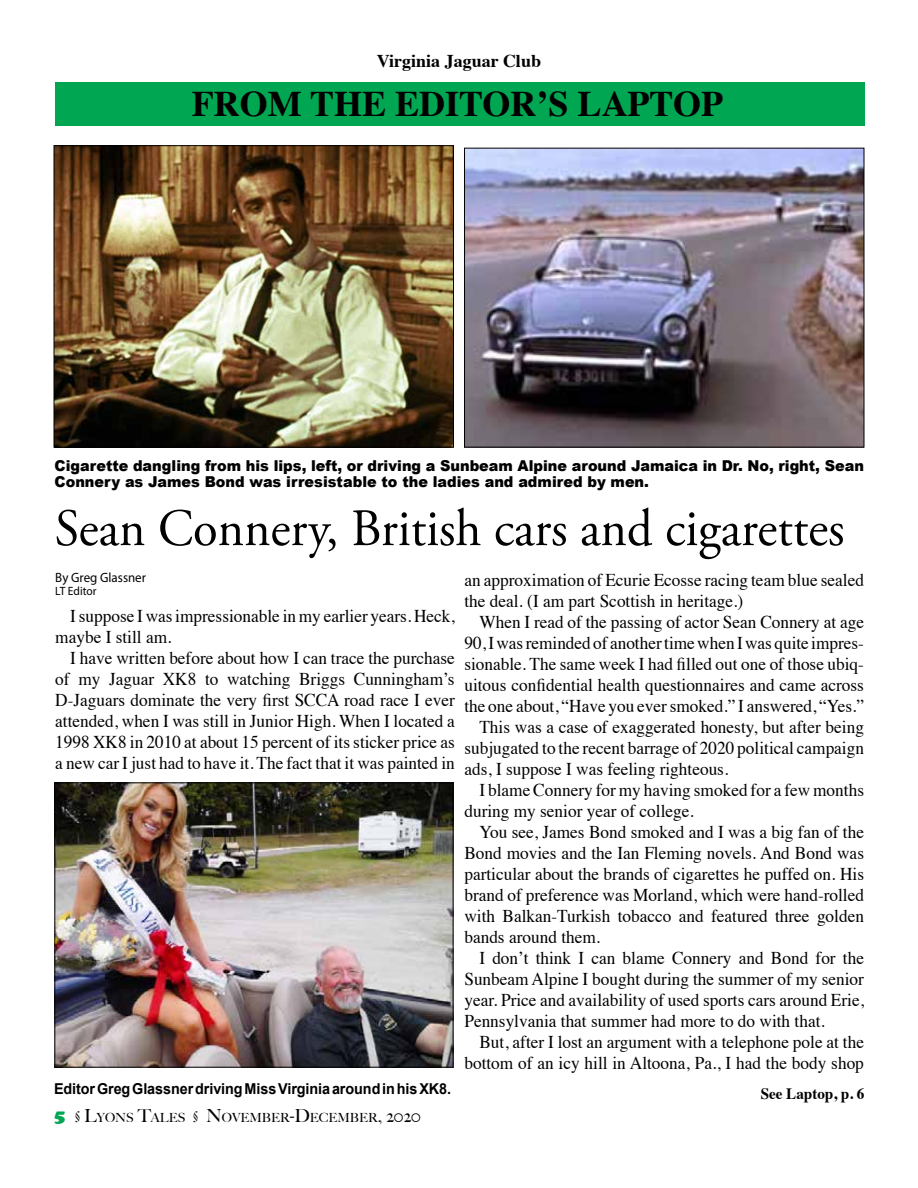
<style>
.page{position:relative;width:918px;height:1188px;background:#fff}
.page>*{position:absolute;margin:0;border:0;box-sizing:border-box;transform-origin:0 0}
.t1{font:52.5px "Adobe Garamond Pro";color:#000;scale:.96 1}
.t2{font:700 36px "Times";color:#000}
.t3{font:18px/21px "Times";color:#000;scale:.96 1}
.t4{font:700 18px "Times";color:#000}
.t5{font:700 15.75px "Times";color:#000;scale:.96 1}
.t6{font:900 15px/16.5px "Arial";color:#000;scale:.96 1}
.t7{font:700 15px "Arial";letter-spacing:-.005em;color:#000;scale:.96 1}
.t8{font:13.5px "Myriad Pro";color:#000;scale:.96 1}
.t9{font:500 12.6px "Big Caslon";color:#000}
.t10{font:12px "Myriad Pro";color:#000;scale:.96 1}
.s1{font-family:"Cooper Black Std";font-weight:400;font-size:18px;color:#00a651}
.s2{font-size:12px}
.s3{font-size:18px}
</style>
<div class="page">
<div style="left:55px;top:83px;width:810px;height:43px;background:#00a651"></div>
<img style="left:56px;top:784px;width:395px;height:282px">
<div style="left:54px;top:782px;width:399px;height:286px;border:1px solid #000"></div>
<img style="left:466px;top:150px;width:396px;height:296px">
<div style="left:464px;top:148px;width:400px;height:300px;border:1px solid #000"></div>
<img style="left:56px;top:147px;width:396px;height:299px">
<div style="left:54px;top:145px;width:400px;height:303px;border:1px solid #000"></div>
<p class="t4" style="left:377px;top:44px;width:166px">Virginia Jaguar Club</p>
<h2 class="t2" style="left:192px;top:69px;width:533px">FROM THE EDITOR’S LAPTOP</h2>
<p class="t6" style="left:55px;top:457px;width:845px">Cigarette dangling from his lips, left, or driving a Sunbeam Alpine around Jamaica in Dr. No, right, Sean<br>Connery as James Bond was irresistable to the ladies and admired by men.</p>
<h1 class="t1" style="left:55px;top:497px;width:824px">Sean Connery, British cars and cigarettes</h1>
<p class="t8" style="left:55px;top:569px;width:96px">By Greg Glassner</p>
<p class="t10" style="left:55px;top:584px;width:44px">LT Editor</p>
<p class="t3" style="left:55px;top:604px;width:418px;text-indent:15px">I suppose I was impressionable in my earlier years. Heck, maybe I still am.</p>
<p class="t3" style="left:55px;top:646px;width:418px;text-align:justify;text-indent:15px">I have written before about how I can trace the purchase of my Jaguar XK8 to watching Briggs Cunningham’s D-Jaguars dominate the very first SCCA road race I ever attended, when I was still in Junior High. When I located a 1998 XK8 in 2010 at about 15 percent of its sticker price as a new car I just had to have it. The fact that it was painted in</p>
<p class="t3" style="left:464px;top:568px;width:418px">an approximation of Ecurie Ecosse racing team blue sealed the deal. (I am part Scottish in heritage.)</p>
<p class="t3" style="left:479px;top:610px;width:402px">When I read of the passing of actor Sean Connery at age</p>
<p class="t3" style="left:464px;top:631px;width:418px">90, I was reminded of another time when I was quite impres-</p>
<p class="t3" style="left:464px;top:652px;width:418px">sionable. The same week I had filled out one of those ubiq-</p>
<p class="t3" style="left:464px;top:673px;width:418px">uitous confidential health questionnaires and came across</p>
<p class="t3" style="left:464px;top:694px;width:418px">the one about, “Have you ever smoked.” I answered, “Yes.”</p>
<p class="t3" style="left:479px;top:715px;width:402px">This was a case of exaggerated honesty, but after being</p>
<p class="t3" style="left:464px;top:736px;width:418px">subjugated to the recent barrage of 2020 political campaign</p>
<p class="t3" style="left:464px;top:757px;width:276px">ads, I suppose I was feeling righteous.</p>
<p class="t3" style="left:479px;top:778px;width:402px">I blame Connery for my having smoked for a few months</p>
<p class="t3" style="left:464px;top:799px;width:240px">during my senior year of college.</p>
<p class="t3" style="left:479px;top:820px;width:402px">You see, James Bond smoked and I was a big fan of the</p>
<p class="t3" style="left:464px;top:841px;width:418px">Bond movies and the Ian Fleming novels. And Bond was</p>
<p class="t3" style="left:464px;top:862px;width:418px">particular about the brands of cigarettes he puffed on. His</p>
<p class="t3" style="left:464px;top:883px;width:418px">brand of preference was Morland, which were hand-rolled</p>
<p class="t3" style="left:464px;top:904px;width:418px">with Balkan-Turkish tobacco and featured three golden</p>
<p class="t3" style="left:464px;top:925px;width:143px">bands around them.</p>
<p class="t3" style="left:479px;top:946px;width:402px">I don’t think I can blame Connery and Bond for the</p>
<p class="t3" style="left:464px;top:967px;width:418px">Sunbeam Alpine I bought during the summer of my senior</p>
<p class="t3" style="left:464px;top:988px;width:418px">year. Price and availability of used sports cars around Erie,</p>
<p class="t3" style="left:464px;top:1009px;width:377px">Pennsylvania that summer had more to do with that.</p>
<p class="t3" style="left:479px;top:1030px;width:402px">But, after I lost an argument with a telephone pole at the</p>
<p class="t3" style="left:464px;top:1051px;width:418px">bottom of an icy hill in Altoona, Pa., I had the body shop</p>
<p class="t7" style="left:54px;top:1079px;width:415px">Editor Greg Glassner driving Miss Virginia around in his XK8.</p>
<p class="t5" style="left:761px;top:1078px;width:110px">See Laptop, p. 6</p>
<p class="t9" style="left:54px;top:1107px;width:368px"><span class="s1">5</span> <span class="s2">§</span> <span class="s3">L</span>YONS <span class="s3">T</span>ALES <span class="s2">§</span> <span class="s3">N</span>OVEMBER<span class="s3">-D</span>ECEMBER<span class="s3">, 2020</span></p>
</div>
